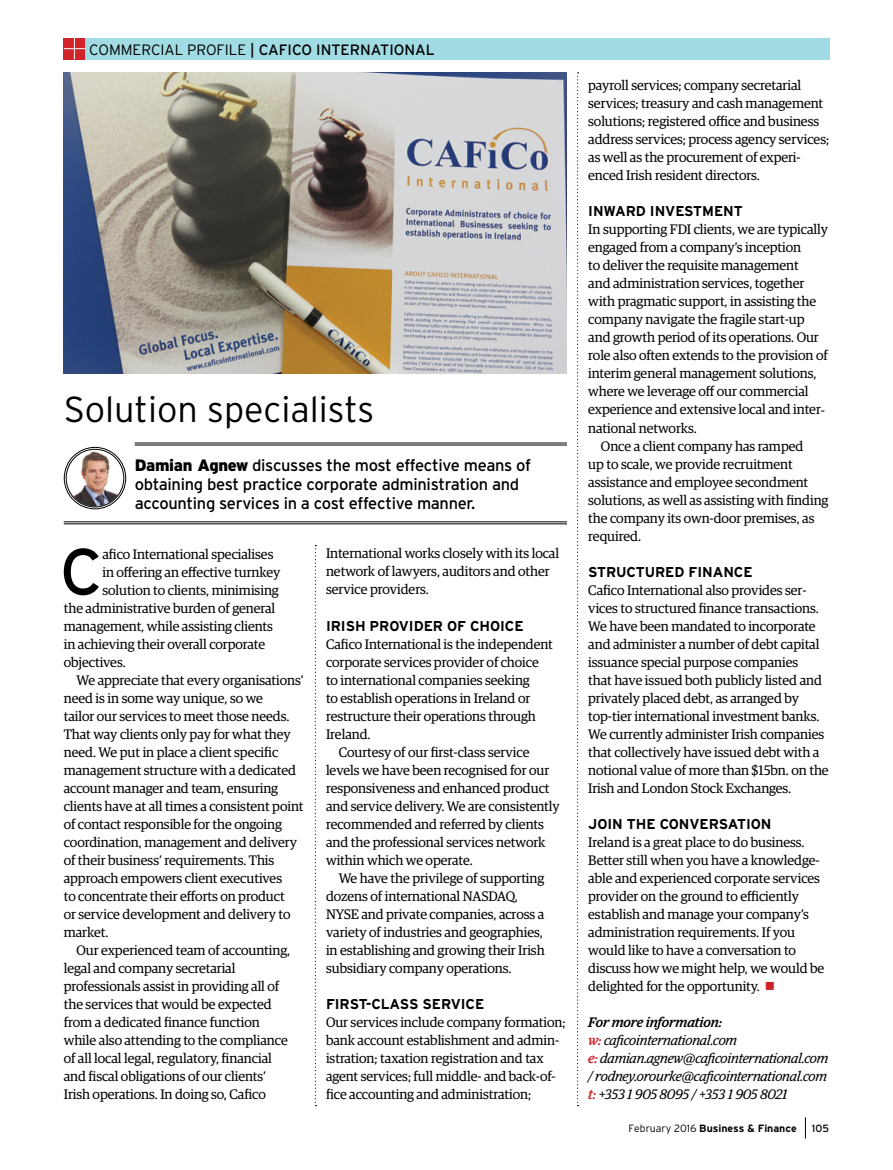
<style>
.page{position:relative;width:893px;height:1170px;background:#fff}
.page>*{position:absolute;margin:0;border:0;box-sizing:border-box;transform-origin:0 0}
.t1{font:65.25px "Interstate";color:#000}
.t2{font:300 36px "Interstate";color:#000}
.t3{font:16.5px/18.8px "Interstate";letter-spacing:-.02em;color:#000}
.t4{font:15px "Interstate";color:#000}
.t5{font:700 14.25px "Interstate";letter-spacing:-.005em;color:#000}
.t6{font:13.8px/18px "Gdn Egyp DE3 b Regular B";letter-spacing:-.005em;color:#000}
.t7{font:13.8px/18px "Gdn Egyp DE3 ib Regular Italic B";letter-spacing:-.01em;color:#000}
.t8{font:13.8px "Gdn Egyp DE4 ib Medium Italic B";letter-spacing:-.005em;color:#000}
.t9{font:700 10.5px "Interstate";color:#000}
.t10{font:10.5px "Interstate";color:#000}
.s1{font-weight:300}
.s2{font-weight:900}
.s3{color:#d2232a}
.s4{font-family:"Gdn Egyp DE4 ib Medium Italic B";color:#d2232a}
</style>
<div class="page">
<svg style="left:315px;top:545px;width:1px;height:561px"></svg>
<svg style="left:577px;top:72px;width:2px;height:1034px"></svg>
<svg style="left:805px;top:1117px;width:1px;height:21px"></svg>
<img style="left:64px;top:72px;width:503px;height:301px">
<div style="left:85px;top:38px;width:744px;height:21px;background:#a1dbe4"></div>
<svg style="left:64px;top:38px;width:21px;height:21px"></svg>
<hr style="left:135px;top:442px;width:432px;height:1px;background:#000">
<hr style="left:135px;top:444px;width:432px;height:1px;background:#000">
<hr style="left:64px;top:521px;width:503px;height:1px;background:#000">
<hr style="left:64px;top:523px;width:503px;height:1px;background:#000">
<img style="left:65px;top:448px;width:60px;height:60px;border-radius:29px">
<div style="left:64px;top:447px;width:62px;height:62px;border:3px solid #fff;border-radius:50%"></div>
<div style="left:64px;top:447px;width:62px;height:62px;border:1px solid #000;border-radius:50%"></div>
<div style="left:66px;top:449px;width:58px;height:58px;border:1px solid #000;border-radius:50%"></div>
<p class="t4" style="left:89px;top:41px;width:347px"><span class="s1">COMMERCIAL PROFILE</span> | CAFICO INTERNATIONAL</p>
<h2 class="t2" style="left:64px;top:389px;width:312px">Solution specialists</h2>
<p class="t3" style="left:135px;top:455px;width:398px"><span class="s2">Damian Agnew</span> discusses the most effective means of obtaining best practice corporate administration and accounting services in a cost effective manner.</p>
<h1 class="t1" style="left:60px;top:535px;width:44px">C</h1>
<p class="t6" style="left:102px;top:544px;width:173px">afico International specialises</p>
<p class="t6" style="left:102px;top:562px;width:180px">in offering an effective turnkey</p>
<p class="t6" style="left:102px;top:580px;width:178px">solution to clients, minimising</p>
<p class="t6" style="left:64px;top:598px;width:213px">the administrative burden of general</p>
<p class="t6" style="left:64px;top:616px;width:211px">management, while assisting clients</p>
<p class="t6" style="left:64px;top:634px;width:203px">in achieving their overall corporate</p>
<p class="t6" style="left:64px;top:652px;width:63px">objectives.</p>
<p class="t6" style="left:77px;top:670px;width:229px">We appreciate that every organisations’</p>
<p class="t6" style="left:64px;top:688px;width:201px">need is in some way unique, so we</p>
<p class="t6" style="left:64px;top:706px;width:227px">tailor our services to meet those needs.</p>
<p class="t6" style="left:64px;top:724px;width:229px">That way clients only pay for what they</p>
<p class="t6" style="left:64px;top:742px;width:216px">need. We put in place a client specific</p>
<p class="t6" style="left:64px;top:760px;width:234px">management structure with a dedicated</p>
<p class="t6" style="left:64px;top:778px;width:216px">account manager and team, ensuring</p>
<p class="t6" style="left:64px;top:796px;width:241px">clients have at all times a consistent point</p>
<p class="t6" style="left:64px;top:814px;width:220px">of contact responsible for the ongoing</p>
<p class="t6" style="left:64px;top:832px;width:235px">coordination, management and delivery</p>
<p class="t6" style="left:64px;top:850px;width:212px">of their business’ requirements. This</p>
<p class="t6" style="left:64px;top:868px;width:220px">approach empowers client executives</p>
<p class="t6" style="left:64px;top:886px;width:223px">to concentrate their efforts on product</p>
<p class="t6" style="left:64px;top:904px;width:228px">or service development and delivery to</p>
<p class="t6" style="left:64px;top:922px;width:46px">market.</p>
<p class="t6" style="left:77px;top:940px;width:215px">Our experienced team of accounting,</p>
<p class="t6" style="left:64px;top:958px;width:173px">legal and company secretarial</p>
<p class="t6" style="left:64px;top:976px;width:217px">professionals assist in providing all of</p>
<p class="t6" style="left:64px;top:994px;width:209px">the services that would be expected</p>
<p class="t6" style="left:64px;top:1012px;width:198px">from a dedicated finance function</p>
<p class="t6" style="left:64px;top:1030px;width:226px">while also attending to the compliance</p>
<p class="t6" style="left:64px;top:1048px;width:210px">of all local legal, regulatory, financial</p>
<p class="t6" style="left:64px;top:1066px;width:204px">and fiscal obligations of our clients’</p>
<p class="t6" style="left:64px;top:1084px;width:204px">Irish operations. In doing so, Cafico</p>
<p class="t6" style="left:326px;top:544px;width:235px">International works closely with its local network of lawyers, auditors and other service providers.</p>
<p class="t5" style="left:326px;top:617px;width:199px">IRISH PROVIDER OF CHOICE</p>
<p class="t6" style="left:326px;top:634px;width:229px">Cafico International is the independent</p>
<p class="t6" style="left:326px;top:652px;width:214px">corporate services provider of choice</p>
<p class="t6" style="left:326px;top:670px;width:205px">to international companies seeking</p>
<p class="t6" style="left:326px;top:688px;width:206px">to establish operations in Ireland or</p>
<p class="t6" style="left:326px;top:706px;width:211px">restructure their operations through</p>
<p class="t6" style="left:326px;top:724px;width:46px">Ireland.</p>
<p class="t6" style="left:339px;top:742px;width:192px">Courtesy of our first-class service</p>
<p class="t6" style="left:326px;top:760px;width:225px">levels we have been recognised for our</p>
<p class="t6" style="left:326px;top:778px;width:225px">responsiveness and enhanced product</p>
<p class="t6" style="left:326px;top:796px;width:235px">and service delivery. We are consistently</p>
<p class="t6" style="left:326px;top:814px;width:219px">recommended and referred by clients</p>
<p class="t6" style="left:326px;top:832px;width:221px">and the professional services network</p>
<p class="t6" style="left:326px;top:850px;width:148px">within which we operate.</p>
<p class="t6" style="left:339px;top:868px;width:207px">We have the privilege of supporting</p>
<p class="t6" style="left:326px;top:886px;width:193px">dozens of international NASDAQ,</p>
<p class="t6" style="left:326px;top:904px;width:220px">NYSE and private companies, across a</p>
<p class="t6" style="left:326px;top:922px;width:218px">variety of industries and geographies,</p>
<p class="t6" style="left:326px;top:940px;width:220px">in establishing and growing their Irish</p>
<p class="t6" style="left:326px;top:958px;width:187px">subsidiary company operations.</p>
<p class="t5" style="left:326px;top:995px;width:160px">FIRST-CLASS SERVICE</p>
<p class="t6" style="left:326px;top:1012px;width:241px">Our services include company formation; bank account establishment and admin&shy;istration; taxation registration and tax agent services; full middle- and back-of&shy;fice accounting and administration;</p>
<p class="t6" style="left:588px;top:76px;width:242px">payroll services; company secretarial services; treasury and cash management solutions; registered office and business address services; process agency services; as well as the procurement of experi&shy;enced Irish resident directors.</p>
<p class="t5" style="left:588px;top:203px;width:156px">INWARD INVESTMENT</p>
<p class="t6" style="left:588px;top:220px;width:241px">In supporting FDI clients, we are typically</p>
<p class="t6" style="left:588px;top:238px;width:214px">engaged from a company’s inception</p>
<p class="t6" style="left:588px;top:256px;width:212px">to deliver the requisite management</p>
<p class="t6" style="left:588px;top:274px;width:218px">and administration services, together</p>
<p class="t6" style="left:588px;top:292px;width:230px">with pragmatic support, in assisting the</p>
<p class="t6" style="left:588px;top:310px;width:218px">company navigate the fragile start-up</p>
<p class="t6" style="left:588px;top:328px;width:232px">and growth period of its operations. Our</p>
<p class="t6" style="left:588px;top:346px;width:241px">role also often extends to the provision of</p>
<p class="t6" style="left:588px;top:364px;width:230px">interim general management solutions,</p>
<p class="t6" style="left:588px;top:382px;width:222px">where we leverage off our commercial</p>
<p class="t6" style="left:588px;top:400px;width:238px">experience and extensive local and inter-</p>
<p class="t6" style="left:588px;top:418px;width:110px">national networks.</p>
<p class="t6" style="left:601px;top:436px;width:204px">Once a client company has ramped</p>
<p class="t6" style="left:588px;top:454px;width:206px">up to scale, we provide recruitment</p>
<p class="t6" style="left:588px;top:472px;width:222px">assistance and employee secondment</p>
<p class="t6" style="left:588px;top:490px;width:242px">solutions, as well as assisting with finding</p>
<p class="t6" style="left:588px;top:508px;width:228px">the company its own-door premises, as</p>
<p class="t6" style="left:588px;top:526px;width:54px">required.</p>
<p class="t5" style="left:588px;top:563px;width:166px">STRUCTURED FINANCE</p>
<p class="t6" style="left:588px;top:580px;width:242px">Cafico International also provides ser&shy;vices to structured finance transactions.<br>We have been mandated to incorporate and administer a number of debt capital issuance special purpose companies<br>that have issued both publicly listed and privately placed debt, as arranged by top-tier international investment banks.<br>We currently administer Irish companies that collectively have issued debt with a notional value of more than $15bn. on the Irish and London Stock Exchanges.</p>
<p class="t5" style="left:588px;top:815px;width:185px">JOIN THE CONVERSATION</p>
<p class="t6" style="left:588px;top:832px;width:238px">Ireland is a great place to do business.<br>Better still when you have a knowledge&shy;able and experienced corporate services provider on the ground to efficiently establish and manage your company’s administration requirements. If you would like to have a conversation to discuss how we might help, we would be delighted for the opportunity. <span class="s3">■</span></p>
<p class="t8" style="left:588px;top:1013px;width:135px">For more information:</p>
<p class="t7" style="left:588px;top:1030px;width:242px"><span class="s4">w:</span> caficointernational.com<br><span class="s4">e:</span> damian.agnew@caficointernational.com / rodney.orourke@caficointernational.com <span class="s4">t:</span> +353 1 905 8095 / +353 1 905 8021</p>
<p class="t9" style="left:628px;top:1121px;width:170px"><span class="s1">February 2016</span> Business &amp; Finance</p>
<p class="t10" style="left:812px;top:1121px;width:19px">105</p>
</div>
